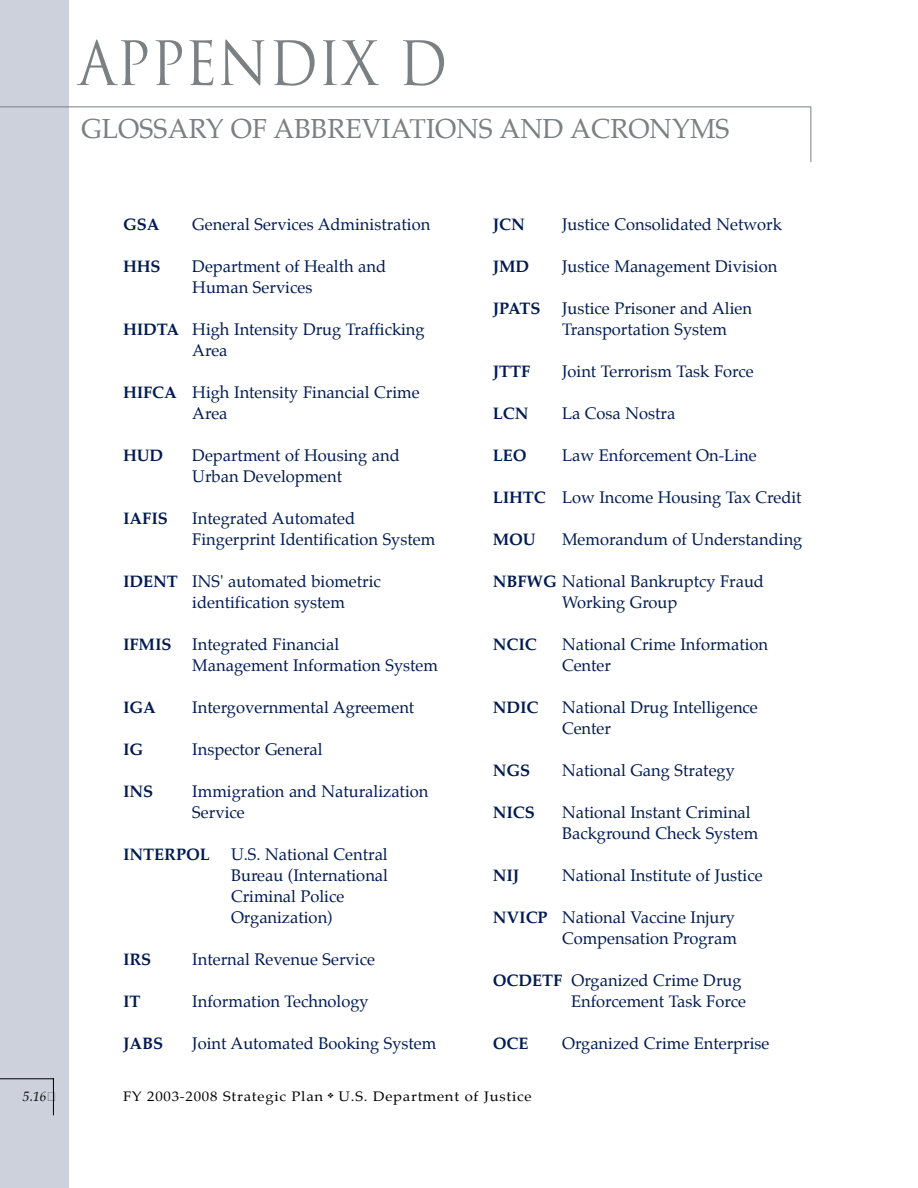
<style>
.page{position:relative;width:918px;height:1188px;background:#fff}
.page>*{position:absolute;margin:0;border:0;box-sizing:border-box;transform-origin:0 0}
.t1{font:59.4px "Trajan";color:#7a8083;scale:.91 1}
.t2{font:27px "Palatino";color:#7a8083}
.t3{font:16.5px/21px "Palatino";color:#001b52}
.t4{font:700 16.5px "Palatino";color:#001b52}
.t5{font:13.5px "Palatino";letter-spacing:.05em;color:#000;scale:1.1 1}
.t6{font:italic 13.5px "Palatino";color:#000}
.s1{font-weight:700}
</style>
<div class="page">
<div style="left:0;top:0;width:68px;height:1188px;background:#ccd1dc"></div>
<hr style="left:0;top:1078px;width:54px;height:1px;background:#000">
<hr style="left:53px;top:1078px;width:1px;height:37px;background:#000">
<hr style="left:0;top:106px;width:811px;height:1px;background:#7a8083">
<hr style="left:810px;top:107px;width:1px;height:55px;background:#7a8083">
<h1 class="t1" style="left:78px;top:30px;width:407px">APPENDIX D</h1>
<p class="t2" style="left:81px;top:116px;width:650px">GLOSSARY OF ABBREVIATIONS AND ACRONYMS</p>
<p class="t4" style="left:123px;top:216px;width:38px">GSA</p>
<p class="t3" style="left:192px;top:215px;width:239px">General Services Administration</p>
<p class="t4" style="left:493px;top:216px;width:34px">JCN</p>
<p class="t3" style="left:562px;top:215px;width:221px">Justice Consolidated Network</p>
<p class="t4" style="left:123px;top:258px;width:39px">HHS</p>
<p class="t3" style="left:192px;top:257px;width:195px">Department of Health and</p>
<p class="t4" style="left:493px;top:258px;width:38px">JMD</p>
<p class="t3" style="left:562px;top:257px;width:217px">Justice Management Division</p>
<p class="t3" style="left:192px;top:278px;width:122px">Human Services</p>
<p class="t4" style="left:493px;top:300px;width:49px">JPATS</p>
<p class="t3" style="left:562px;top:299px;width:192px">Justice Prisoner and Alien</p>
<p class="t3" style="left:123px;top:320px;width:303px"><span class="s1">HIDTA</span> High Intensity Drug Trafficking</p>
<p class="t3" style="left:562px;top:320px;width:167px">Transportation System</p>
<p class="t3" style="left:192px;top:341px;width:37px">Area</p>
<p class="t4" style="left:493px;top:363px;width:39px">JTTF</p>
<p class="t3" style="left:562px;top:362px;width:193px">Joint Terrorism Task Force</p>
<p class="t3" style="left:192px;top:383px;width:229px;text-indent:-69px"><span class="s1">HIFCA</span> High Intensity Financial Crime<br>Area</p>
<p class="t4" style="left:493px;top:405px;width:37px">LCN</p>
<p class="t3" style="left:562px;top:404px;width:115px">La Cosa Nostra</p>
<p class="t4" style="left:123px;top:447px;width:42px">HUD</p>
<p class="t3" style="left:192px;top:446px;width:209px">Department of Housing and</p>
<p class="t4" style="left:493px;top:447px;width:35px">LEO</p>
<p class="t3" style="left:562px;top:446px;width:196px">Law Enforcement On-Line</p>
<p class="t3" style="left:192px;top:467px;width:151px">Urban Development</p>
<p class="t3" style="left:493px;top:488px;width:310px"><span class="s1">LIHTC</span> Low Income Housing Tax Credit</p>
<p class="t4" style="left:123px;top:510px;width:46px">IAFIS</p>
<p class="t3" style="left:192px;top:509px;width:245px">Integrated Automated<br>Fingerprint Identification System</p>
<p class="t4" style="left:493px;top:531px;width:45px">MOU</p>
<p class="t3" style="left:562px;top:530px;width:242px">Memorandum of Understanding</p>
<p class="t3" style="left:123px;top:572px;width:259px"><span class="s1">IDENT</span> INS' automated biometric</p>
<p class="t3" style="left:493px;top:572px;width:273px"><span class="s1">NBFWG</span> National Bankruptcy Fraud</p>
<p class="t3" style="left:192px;top:593px;width:154px">identification system</p>
<p class="t3" style="left:562px;top:593px;width:117px">Working Group</p>
<p class="t4" style="left:123px;top:636px;width:50px">IFMIS</p>
<p class="t3" style="left:192px;top:635px;width:148px">Integrated Financial</p>
<p class="t4" style="left:493px;top:636px;width:45px">NCIC</p>
<p class="t3" style="left:562px;top:635px;width:208px">National Crime Information</p>
<p class="t3" style="left:192px;top:656px;width:247px">Management Information System</p>
<p class="t3" style="left:562px;top:656px;width:50px">Center</p>
<p class="t4" style="left:123px;top:699px;width:34px">IGA</p>
<p class="t3" style="left:192px;top:698px;width:224px">Intergovernmental Agreement</p>
<p class="t4" style="left:493px;top:699px;width:47px">NDIC</p>
<p class="t3" style="left:562px;top:698px;width:197px">National Drug Intelligence<br>Center</p>
<p class="t4" style="left:123px;top:741px;width:22px">IG</p>
<p class="t3" style="left:192px;top:740px;width:132px">Inspector General</p>
<p class="t4" style="left:493px;top:762px;width:39px">NGS</p>
<p class="t3" style="left:562px;top:761px;width:174px">National Gang Strategy</p>
<p class="t4" style="left:123px;top:783px;width:32px">INS</p>
<p class="t3" style="left:192px;top:782px;width:238px">Immigration and Naturalization<br>Service</p>
<p class="t4" style="left:493px;top:804px;width:44px">NICS</p>
<p class="t3" style="left:562px;top:803px;width:198px">National Instant Criminal<br>Background Check System</p>
<p class="t4" style="left:123px;top:846px;width:89px">INTERPOL</p>
<p class="t3" style="left:231px;top:845px;width:158px">U.S. National Central<br>Bureau (International</p>
<p class="t3" style="left:231px;top:887px;width:115px">Criminal Police<br>Organization)</p>
<p class="t4" style="left:123px;top:951px;width:30px">IRS</p>
<p class="t3" style="left:192px;top:950px;width:184px">Internal Revenue Service</p>
<p class="t4" style="left:493px;top:867px;width:28px">NIJ</p>
<p class="t3" style="left:562px;top:866px;width:202px">National Institute of Justice</p>
<p class="t3" style="left:493px;top:908px;width:244px"><span class="s1">NVICP</span> National Vaccine Injury</p>
<p class="t3" style="left:562px;top:929px;width:176px">Compensation Program</p>
<p class="t3" style="left:493px;top:971px;width:250px"><span class="s1">OCDETF</span> Organized Crime Drug</p>
<p class="t4" style="left:123px;top:993px;width:19px">IT</p>
<p class="t3" style="left:192px;top:992px;width:178px">Information Technology</p>
<p class="t3" style="left:571px;top:992px;width:176px">Enforcement Task Force</p>
<p class="t4" style="left:123px;top:1035px;width:42px">JABS</p>
<p class="t3" style="left:192px;top:1034px;width:246px">Joint Automated Booking System</p>
<p class="t4" style="left:493px;top:1035px;width:37px">OCE</p>
<p class="t3" style="left:562px;top:1034px;width:209px">Organized Crime Enterprise</p>
<p class="t6" style="left:23px;top:1090px;width:25px">5.16</p>
<p class="t5" style="left:123px;top:1090px;width:373px">FY 2003-2008 Strategic Plan ❖ U.S. Department of Justice</p>
</div>
